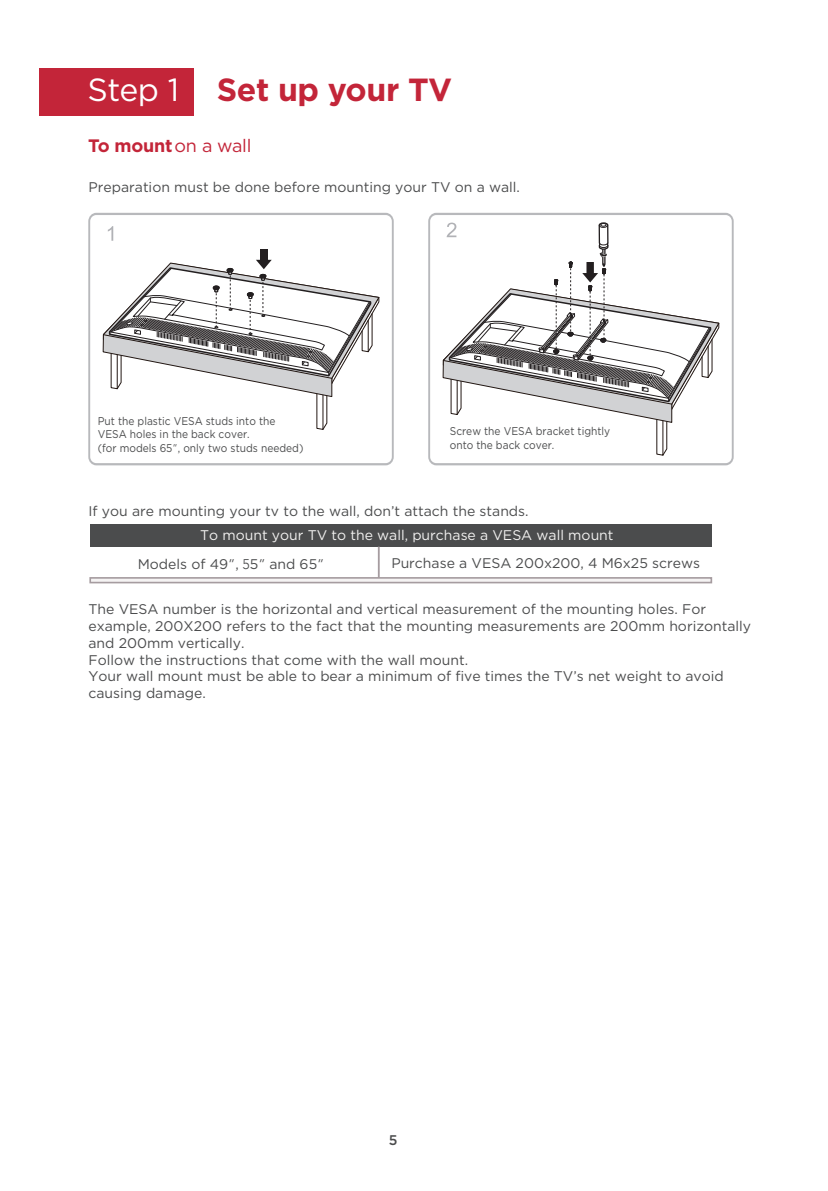
<style>
.page{position:relative;width:828px;height:1191px;background:#fff}
.page>*{position:absolute;margin:0;border:0;box-sizing:border-box;transform-origin:0 0}
.t1{font:700 32px "Gotham";letter-spacing:-.015em;color:#c32539}
.t2{font:700 18px "Gotham";letter-spacing:-.015em;color:#c32539}
.t3{font:14px/16.8px "Gotham";color:#4b4c4d}
.t4{font:14px "Gotham";color:#f2f1f0}
.t5{font:500 14px "Gotham";color:#4b4c4d}
.t6{font:11.2px/13.4px "Gotham";color:#4b4c4d;scale:.91 1}
.s1{font-weight:400;color:#fff}
.s2{font-weight:400}
.s3{font-family:"Avenir LT";font-weight:300}
</style>
<div class="page">
<div style="left:39px;top:69px;width:154px;height:47px;background:#c32539"></div>
<div style="left:90px;top:524px;width:621px;height:22px;background:#4b4c4d"></div>
<svg style="left:89px;top:577px;width:623px;height:6px"></svg>
<hr style="left:378px;top:546px;width:2px;height:32px;background:#a69ca0">
<svg style="left:428px;top:213px;width:305px;height:252px"></svg>
<svg style="left:442px;top:212px;width:277px;height:334px"></svg>
<svg style="left:88px;top:213px;width:306px;height:252px"></svg>
<svg style="left:103px;top:260px;width:277px;height:170px"></svg>
<div style="left:260px;top:249px;width:7px;height:12px;background:#231f20"></div>
<h1 class="t1" style="left:87px;top:71px;width:366px"><span class="s1">Step 1</span> Set up your TV</h1>
<p class="t2" style="left:88px;top:135px;width:165px">To mount <span class="s2">on a wall</span></p>
<p class="t3" style="left:88px;top:178px;width:433px">Preparation must be done before mounting your TV on a wall.</p>
<p class="t6" style="left:98px;top:414px;width:227px">Put the plastic VESA studs into the<br>VESA holes in the back cover.<br>(for models 65<span class="s3">”</span>, only two studs needed)</p>
<p class="t6" style="left:450px;top:424px;width:178px">Screw the VESA bracket tightly onto the back cover.</p>
<p class="t3" style="left:88px;top:502px;width:442px">If you are mounting your tv to the wall, don’t attach the stands.</p>
<p class="t4" style="left:200px;top:525px;width:415px">To mount your TV to the wall, purchase a VESA wall mount</p>
<p class="t3" style="left:138px;top:555px;width:188px">Models of 49<span class="s3">”</span>, <span class="s3">5</span>5<span class="s3">”</span> and 65<span class="s3">”</span></p>
<p class="t3" style="left:391px;top:554px;width:310px">Purchase a VESA 200x200, 4 M6x25 screws</p>
<p class="t3" style="left:88px;top:600px;width:664px">The VESA number is the horizontal and vertical measurement of the mounting holes. For example, 200X200 refers to the fact that the mounting measurements are 200mm horizontally and 200mm vertically.<br>Follow the instructions that come with the wall mount.<br>Your wall mount must be able to bear a minimum of five times the TV’s net weight to avoid causing damage.</p>
<p class="t5" style="left:389px;top:1131px;width:10px">5</p>
</div>
